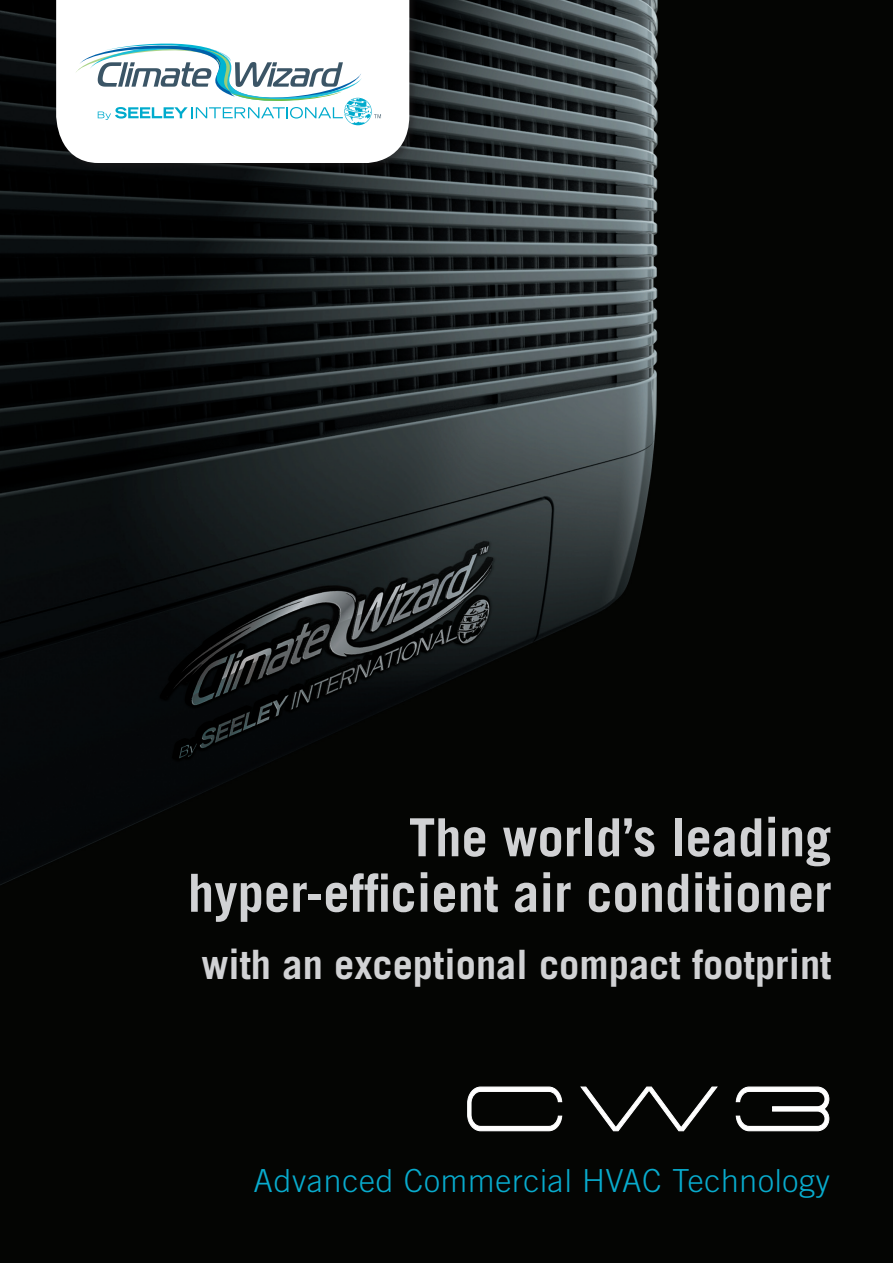
<style>
.page{position:relative;width:893px;height:1263px;background:#fff}
.page>*{position:absolute;margin:0;border:0;box-sizing:border-box;transform-origin:0 0}
.Paragraph_Style_1{font:700 52.65px/55.5px "Trade Gothic LT Std";color:#d1d2d4;text-align:right}
.t1{font:700 40.5px "Trade Gothic LT Std";color:#d1d2d4}
.t2{font:300 31.8px "Trade Gothic LT Std";letter-spacing:.025em;color:#08abcd}
.t3{font:expanded 30px "Trade Gothic LT Std";letter-spacing:.6em;color:#00abcd;scale:.81 1}
</style>
<div class="page">
<img style="left:0;top:0;width:893px;height:1263px">
<div style="left:54px;top:0;width:364px;height:171px;background:#231f20;opacity:.38"></div>
<svg style="left:56px;top:0;width:353px;height:163px"></svg>
<svg style="left:75px;top:44px;width:306px;height:81px"></svg>
<svg style="left:467px;top:1086px;width:95px;height:45px"></svg>
<svg style="left:736px;top:1086px;width:93px;height:45px"></svg>
<svg style="left:580px;top:1086px;width:138px;height:46px;background:#2c2d2b"></svg>
<p class="Paragraph_Style_1" style="left:188px;top:809px;width:645px">The world’s leading hyper-efficient air conditioner</p>
<p class="t1" style="left:201px;top:940px;width:632px">with an exceptional compact footprint</p>
<p class="t3" style="left:468px;top:1148px;width:158px">DUAL</p>
<p class="t3" style="left:632px;top:1148px;width:244px">SYSTEM</p>
<p class="t2" style="left:254px;top:1161px;width:578px">Advanced Commercial HVAC Technology</p>
</div>
